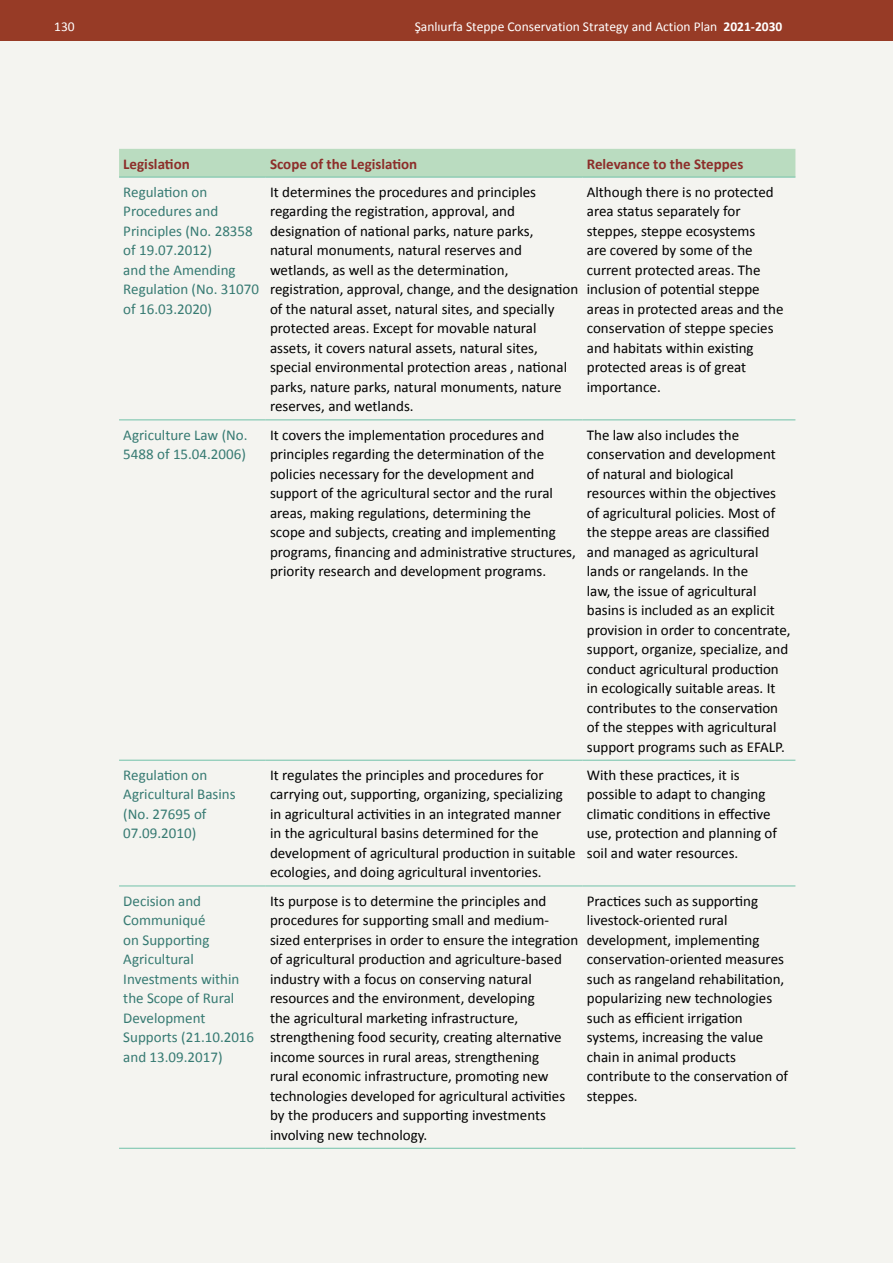
<style>
.page{position:relative;width:893px;height:1263px;background:#fff}
.page>*{position:absolute;margin:0;border:0;box-sizing:border-box;transform-origin:0 0}
.t1{font:15px/19.5px "Calibri";color:#000}
.t2{font:15px/19.5px "Calibri";color:#367a72}
.t3{font:700 15px "Calibri";color:#8d2e2a}
.t4{font:13.5px "Calibri";color:#fff}
.s1{font-weight:700}
</style>
<div class="page">
<div style="left:0;top:0;width:893px;height:44px;background:#973b26"></div>
<div style="left:0;top:42px;width:893px;height:1221px;background:#f4f4f0"></div>
<div style="left:119px;top:149px;width:676px;height:28px;background:#badcc0"></div>
<hr style="left:119px;top:419px;width:147px;height:1px;background:#70c1a8">
<hr style="left:266px;top:419px;width:317px;height:1px;background:#70c1a8">
<hr style="left:583px;top:419px;width:212px;height:1px;background:#70c1a8">
<hr style="left:119px;top:760px;width:147px;height:1px;background:#70c1a8">
<hr style="left:266px;top:760px;width:317px;height:1px;background:#70c1a8">
<hr style="left:583px;top:760px;width:212px;height:1px;background:#70c1a8">
<hr style="left:119px;top:885px;width:147px;height:1px;background:#70c1a8">
<hr style="left:266px;top:885px;width:317px;height:1px;background:#70c1a8">
<hr style="left:583px;top:885px;width:212px;height:1px;background:#70c1a8">
<hr style="left:119px;top:1148px;width:147px;height:1px;background:#70c1a8">
<hr style="left:266px;top:1148px;width:317px;height:1px;background:#70c1a8">
<hr style="left:583px;top:1148px;width:212px;height:1px;background:#70c1a8">
<hr style="left:119px;top:177px;width:147px;height:1px;background:#70c1a8">
<hr style="left:266px;top:177px;width:317px;height:1px;background:#70c1a8">
<hr style="left:583px;top:177px;width:212px;height:1px;background:#70c1a8">
<p class="t4" style="left:54px;top:18px;width:22px">130</p>
<p class="t4" style="left:415px;top:18px;width:369px">Şanlıurfa Steppe Conservation Strategy and Action Plan <span class="s1">2021-2030</span></p>
<p class="t3" style="left:123px;top:154px;width:68px">Legislation</p>
<p class="t3" style="left:270px;top:154px;width:149px">Scope of the Legislation</p>
<p class="t3" style="left:587px;top:154px;width:158px">Relevance to the Steppes</p>
<p class="t2" style="left:123px;top:182px;width:137px">Regulation on<br>Procedures and<br>Principles (No. 28358 of 19.07.2012)<br>and the Amending<br>Regulation (No. 31070 of 16.03.2020)</p>
<p class="t1" style="left:270px;top:182px;width:310px">It determines the procedures and principles regarding the registration, approval, and designation of national parks, nature parks, natural monuments, natural reserves and wetlands, as well as the determination, registration, approval, change, and the designation of the natural asset, natural sites, and specially protected areas. Except for movable natural assets, it covers natural assets, natural sites, special environmental protection areas , national parks, nature parks, natural monuments, nature reserves, and wetlands.</p>
<p class="t1" style="left:587px;top:182px;width:198px">Although there is no protected area status separately for steppes, steppe ecosystems<br>are covered by some of the current protected areas. The inclusion of potential steppe areas in protected areas and the conservation of steppe species and habitats within existing protected areas is of great importance.</p>
<p class="t2" style="left:123px;top:425px;width:126px">Agriculture Law (No.<br>5488 of 15.04.2006)</p>
<p class="t1" style="left:270px;top:425px;width:307px">It covers the implementation procedures and principles regarding the determination of the policies necessary for the development and support of the agricultural sector and the rural areas, making regulations, determining the<br>scope and subjects, creating and implementing programs, financing and administrative structures, priority research and development programs.</p>
<p class="t1" style="left:587px;top:425px;width:205px">The law also includes the conservation and development of natural and biological resources within the objectives of agricultural policies. Most of the steppe areas are classified and managed as agricultural lands or rangelands. In the<br>law, the issue of agricultural basins is included as an explicit provision in order to concentrate, support, organize, specialize, and conduct agricultural production in ecologically suitable areas. It contributes to the conservation of the steppes with agricultural support programs such as EFALP.</p>
<p class="t2" style="left:123px;top:765px;width:114px">Regulation on<br>Agricultural Basins (No. 27695 of<br>07.09.2010)</p>
<p class="t1" style="left:270px;top:765px;width:307px">It regulates the principles and procedures for carrying out, supporting, organizing, specializing in agricultural activities in an integrated manner in the agricultural basins determined for the development of agricultural production in suitable ecologies, and doing agricultural inventories.</p>
<p class="t1" style="left:587px;top:765px;width:192px">With these practices, it is possible to adapt to changing climatic conditions in effective use, protection and planning of soil and water resources.</p>
<p class="t2" style="left:123px;top:891px;width:132px">Decision and<br>Communiqué<br>on Supporting<br>Agricultural<br>Investments within the Scope of Rural<br>Development<br>Supports (21.10.2016 and 13.09.2017)</p>
<p class="t1" style="left:270px;top:891px;width:310px">Its purpose is to determine the principles and procedures for supporting small and medium&shy;sized enterprises in order to ensure the integration of agricultural production and agriculture-based industry with a focus on conserving natural resources and the environment, developing<br>the agricultural marketing infrastructure, strengthening food security, creating alternative income sources in rural areas, strengthening<br>rural economic infrastructure, promoting new technologies developed for agricultural activities by the producers and supporting investments involving new technology.</p>
<p class="t1" style="left:587px;top:891px;width:203px">Practices such as supporting livestock-oriented rural development, implementing conservation-oriented measures such as rangeland rehabilitation, popularizing new technologies such as efficient irrigation systems, increasing the value chain in animal products contribute to the conservation of steppes.</p>
</div>
